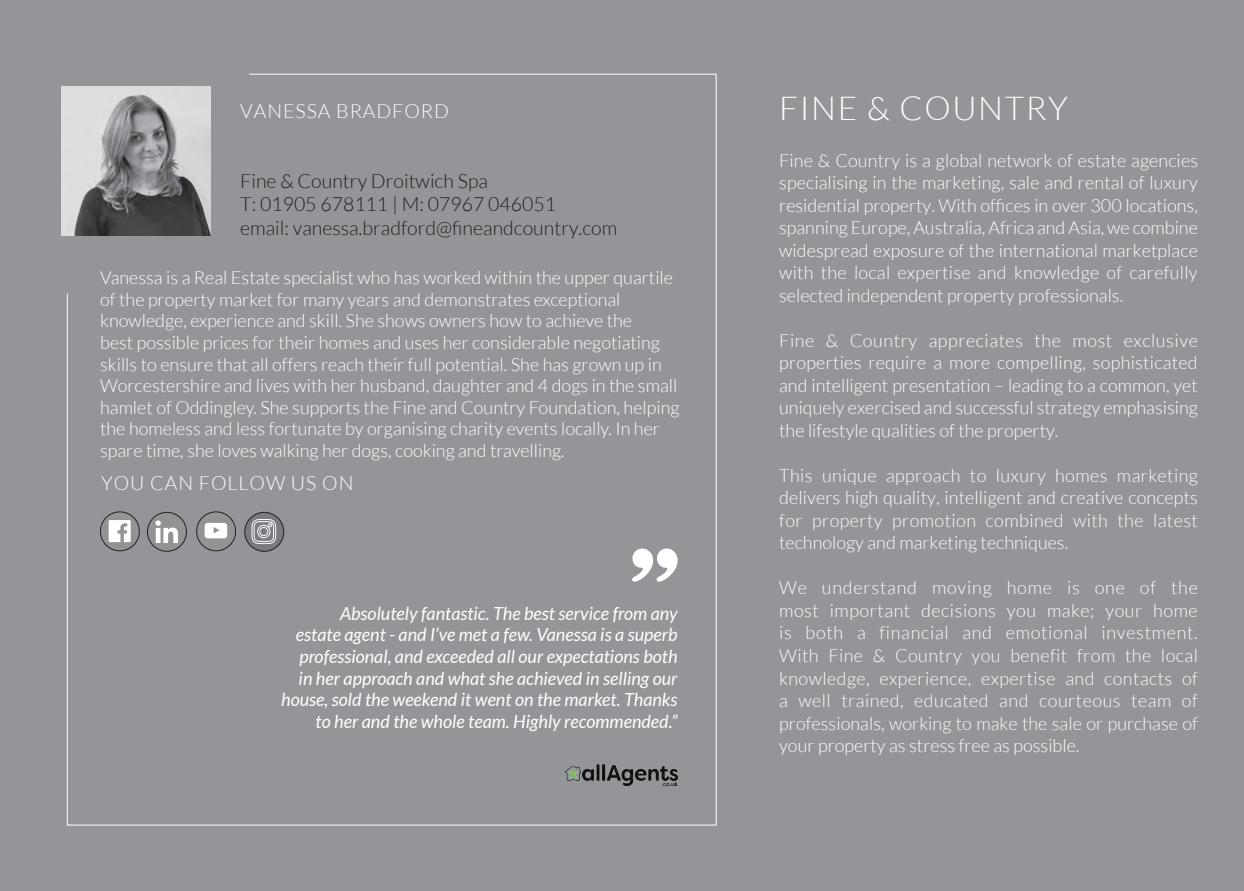
<style>
.page{position:relative;width:1244px;height:891px;background:#fff}
.page>*{position:absolute;margin:0;border:0;box-sizing:border-box;transform-origin:0 0}
.t1{font:300 33px "Lato";letter-spacing:.05em;color:#fff}
.t2{font:300 19.5px "Lato";color:#231f20}
.t3{font:300 19.5px "Lato";letter-spacing:.05em;color:#fff}
.t4{font:300 18px/22.5px "Lato";color:#fff;text-align:justify}
.t5{font:italic 18px/21.6px "Lato";color:#fff;text-align:right}
</style>
<div class="page">
<div style="left:0;top:0;width:1243px;height:890px;background:#939598"></div>
<svg style="left:67px;top:73px;width:650px;height:752px"></svg>
<div style="left:63px;top:236px;width:10px;height:25px;background:#939598"></div>
<img style="left:555px;top:764px;width:140px;height:21px">
<img style="left:62px;top:86px;width:149px;height:150px">
<svg style="left:632px;top:548px;width:45px;height:33px"></svg>
<svg style="left:245px;top:512px;width:39px;height:39px"></svg>
<svg style="left:251px;top:518px;width:25px;height:26px"></svg>
<div style="left:244px;top:512px;width:40px;height:39px;border:1px solid #231f20;border-radius:50%"></div>
<div style="left:147px;top:512px;width:39px;height:39px;background:#939393;border-radius:50%"></div>
<svg style="left:155px;top:520px;width:23px;height:22px"></svg>
<div style="left:147px;top:512px;width:40px;height:39px;border:1px solid #231f20;border-radius:50%"></div>
<svg style="left:100px;top:511px;width:39px;height:39px"></svg>
<div style="left:100px;top:511px;width:40px;height:40px;border:1px solid #231f20;border-radius:50%"></div>
<svg style="left:197px;top:511px;width:38px;height:39px"></svg>
<div style="left:196px;top:511px;width:40px;height:40px;border:1px solid #231f20;border-radius:50%"></div>
<p class="t3" style="left:240px;top:100px;width:210px">VANESSA BRADFORD</p>
<p class="t2" style="left:240px;top:170px;width:249px">Fine &amp; Country Droitwich Spa</p>
<p class="t2" style="left:240px;top:194px;width:317px">T: 01905 678111 | M: 07967 046051</p>
<p class="t2" style="left:240px;top:217px;width:378px">email: vanessa.bradford@fineandcountry.com</p>
<p class="t4" style="left:100px;top:267px;width:581px;line-height:21.6px;text-align:left">Vanessa is a Real Estate specialist who has worked within the upper quartile of the property market for many years and demonstrates exceptional knowledge, experience and skill. She shows owners how to achieve the<br>best possible prices for their homes and uses her considerable negotiating skills to ensure that all offers reach their full potential. She has grown up in Worcestershire and lives with her husband, daughter and 4 dogs in the small hamlet of Oddingley. She supports the Fine and Country Foundation, helping the homeless and less fortunate by organising charity events locally. In her spare time, she loves walking her dogs, cooking and travelling.</p>
<p class="t3" style="left:101px;top:472px;width:254px">YOU CAN FOLLOW US ON</p>
<p class="t5" style="left:281px;top:602px;width:398px">Absolutely fantastic. The best service from any<br>estate agent - and I’ve met a few. Vanessa is a superb professional, and exceeded all our expectations both in her approach and what she achieved in selling our house, sold the weekend it went on the market. Thanks to her and the whole team. Highly recommended.”</p>
<p class="t1" style="left:779px;top:90px;width:290px">FINE &amp; COUNTRY</p>
<p class="t4" style="left:779px;top:149px;width:420px">Fine &amp; Country is a global network of estate agencies specialising in the marketing, sale and rental of luxury residential property. With offices in over 300 locations, spanning Europe, Australia, Africa and Asia, we combine widespread exposure of the international marketplace with the local expertise and knowledge of carefully selected independent property professionals.</p>
<p class="t4" style="left:779px;top:329px;width:420px">Fine &amp; Country appreciates the most exclusive properties require a more compelling, sophisticated and intelligent presentation – leading to a common, yet uniquely exercised and successful strategy emphasising the lifestyle qualities of the property.</p>
<p class="t4" style="left:779px;top:464px;width:420px">This unique approach to luxury homes marketing delivers high quality, intelligent and creative concepts for property promotion combined with the latest technology and marketing techniques.</p>
<p class="t4" style="left:779px;top:576px;width:420px">We understand moving home is one of the most important decisions you make; your home is both a financial and emotional investment.<br>With Fine &amp; Country you benefit from the local knowledge, experience, expertise and contacts of a well trained, educated and courteous team of professionals, working to make the sale or purchase of your property as stress free as possible.</p>
</div>
